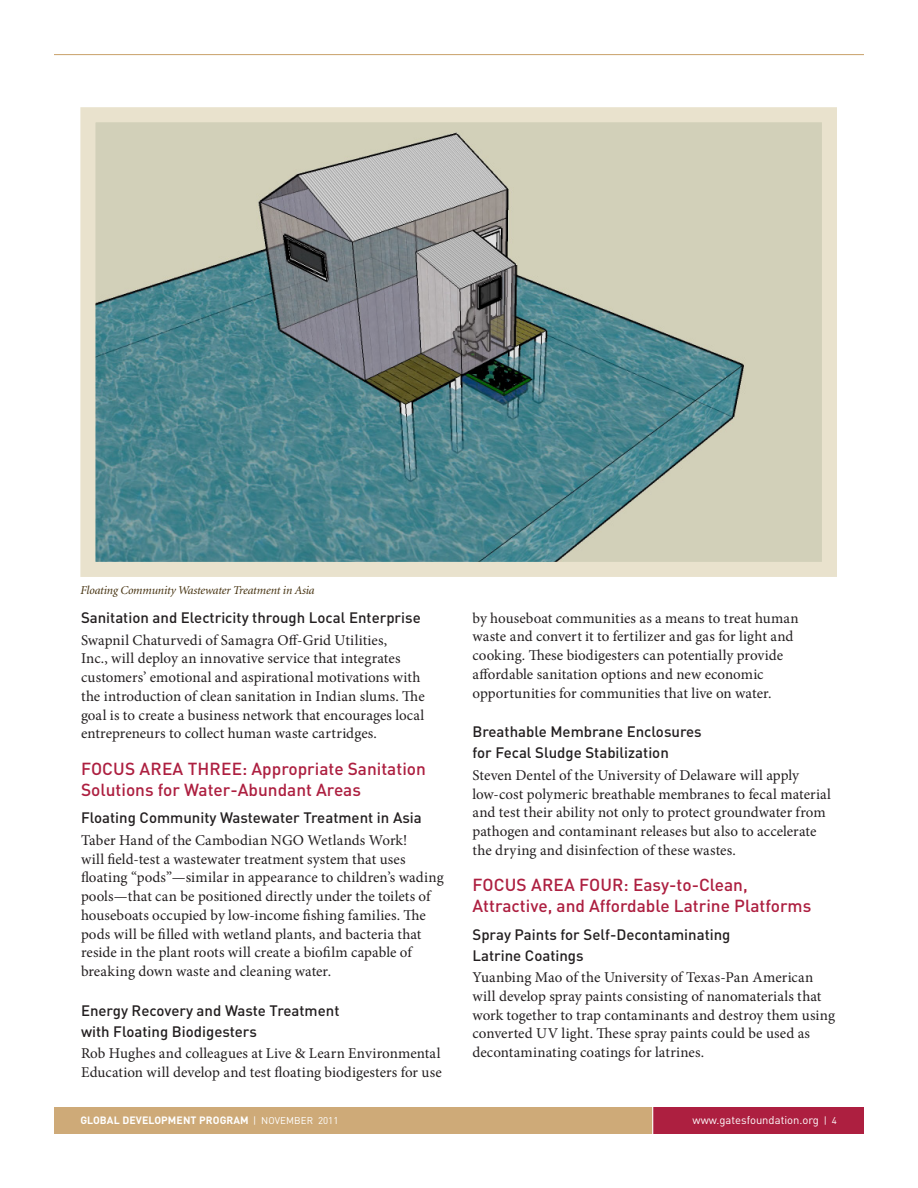
<style>
.page{position:relative;width:918px;height:1188px;background:#fff}
.page>*{position:absolute;margin:0;border:0;box-sizing:border-box;transform-origin:0 0}
.Body_Subhead{font:500 17.25px/21px "DINOT";color:#ad1f40}
.Body_Copy{font:15px/18.8px "Minion Pro";letter-spacing:.005em;color:#231f20}
.Body_Paragraph_Subhe{font:500 15px/21px "DINOT";color:#231f20}
._1_6_italic_photo_ca{font:italic 12px "Minion";letter-spacing:-.01em;color:#432f0c}
.t1{font:11.25px "DINOT";color:#fff}
.t2{font:700 10.5px "DINOT";letter-spacing:.01em;color:#fff}
.s1{font-weight:400;font-size:9.75px}
.s2{font-size:9.75px}
</style>
<div class="page">
<div style="left:653px;top:1107px;width:211px;height:27px;background:#ad1f40"></div>
<div style="left:54px;top:1107px;width:598px;height:27px;background:#ceaa78"></div>
<svg style="left:652px;top:1107px;width:1px;height:27px"></svg>
<hr style="left:54px;top:54px;width:810px;height:1px;background:#ceaa78">
<img style="left:96px;top:123px;width:725px;height:438px">
<div style="left:80px;top:107px;width:757px;height:470px;border:15px solid #e9e2cd"></div>
<p class="_1_6_italic_photo_ca" style="left:80px;top:584px;width:236px">Floating Community Wastewater Treatment in Asia</p>
<p class="Body_Paragraph_Subhe" style="left:81px;top:607px;width:341px">Sanitation and Electricity through Local Enterprise</p>
<p class="Body_Copy" style="left:81px;top:631px;width:345px">Swapnil Chaturvedi of Samagra Off-Grid Utilities,<br>Inc., will deploy an innovative service that integrates customers’ emotional and aspirational motivations with the introduction of clean sanitation in Indian slums. The goal is to create a business network that encourages local entrepreneurs to collect human waste cartridges.</p>
<p class="Body_Subhead" style="left:81px;top:757px;width:346px">FOCUS AREA THREE: Appropriate Sanitation<br>Solutions for Water-Abundant Areas</p>
<p class="Body_Paragraph_Subhe" style="left:81px;top:807px;width:342px">Floating Community Wastewater Treatment in Asia</p>
<p class="Body_Copy" style="left:81px;top:831px;width:364px">Taber Hand of the Cambodian NGO Wetlands Work!<br>will field-test a wastewater treatment system that uses floating “pods”—similar in appearance to children’s wading pools—that can be positioned directly under the toilets of houseboats occupied by low-income fishing families. The pods will be filled with wetland plants, and bacteria that reside in the plant roots will create a biofilm capable of breaking down waste and cleaning water.</p>
<p class="Body_Paragraph_Subhe" style="left:81px;top:999px;width:260px">Energy Recovery and Waste Treatment with Floating Biodigesters</p>
<p class="Body_Copy" style="left:81px;top:1044px;width:362px">Rob Hughes and colleagues at Live &amp; Learn Environmental<br>Education will develop and test floating biodigesters for use</p>
<p class="Body_Copy" style="left:472px;top:609px;width:328px">by houseboat communities as a means to treat human waste and convert it to fertilizer and gas for light and cooking. These biodigesters can potentially provide affordable sanitation options and new economic opportunities for communities that live on water.</p>
<p class="Body_Paragraph_Subhe" style="left:472px;top:721px;width:231px">Breathable Membrane Enclosures for Fecal Sludge Stabilization</p>
<p class="Body_Copy" style="left:472px;top:766px;width:360px">Steven Dentel of the University of Delaware will apply low-cost polymeric breathable membranes to fecal material and test their ability not only to protect groundwater from pathogen and contaminant releases but also to accelerate the drying and disinfection of these wastes.</p>
<p class="Body_Subhead" style="left:472px;top:873px;width:340px">FOCUS AREA FOUR: Easy-to-Clean,<br>Attractive, and Affordable Latrine Platforms</p>
<p class="Body_Paragraph_Subhe" style="left:472px;top:923px;width:260px">Spray Paints for Self-Decontaminating<br>Latrine Coatings</p>
<p class="Body_Copy" style="left:472px;top:968px;width:364px">Yuanbing Mao of the University of Texas-Pan American will develop spray paints consisting of nanomaterials that work together to trap contaminants and destroy them using converted UV light. These spray paints could be used as decontaminating coatings for latrines.</p>
<p class="t2" style="left:80px;top:1113px;width:260px">GLOBAL DEVELOPMENT PROGRAM <span class="s1">| November 2011</span></p>
<p class="t1" style="left:693px;top:1112px;width:146px">www.gatesfoundation.org <span class="s2">| 4</span></p>
</div>
